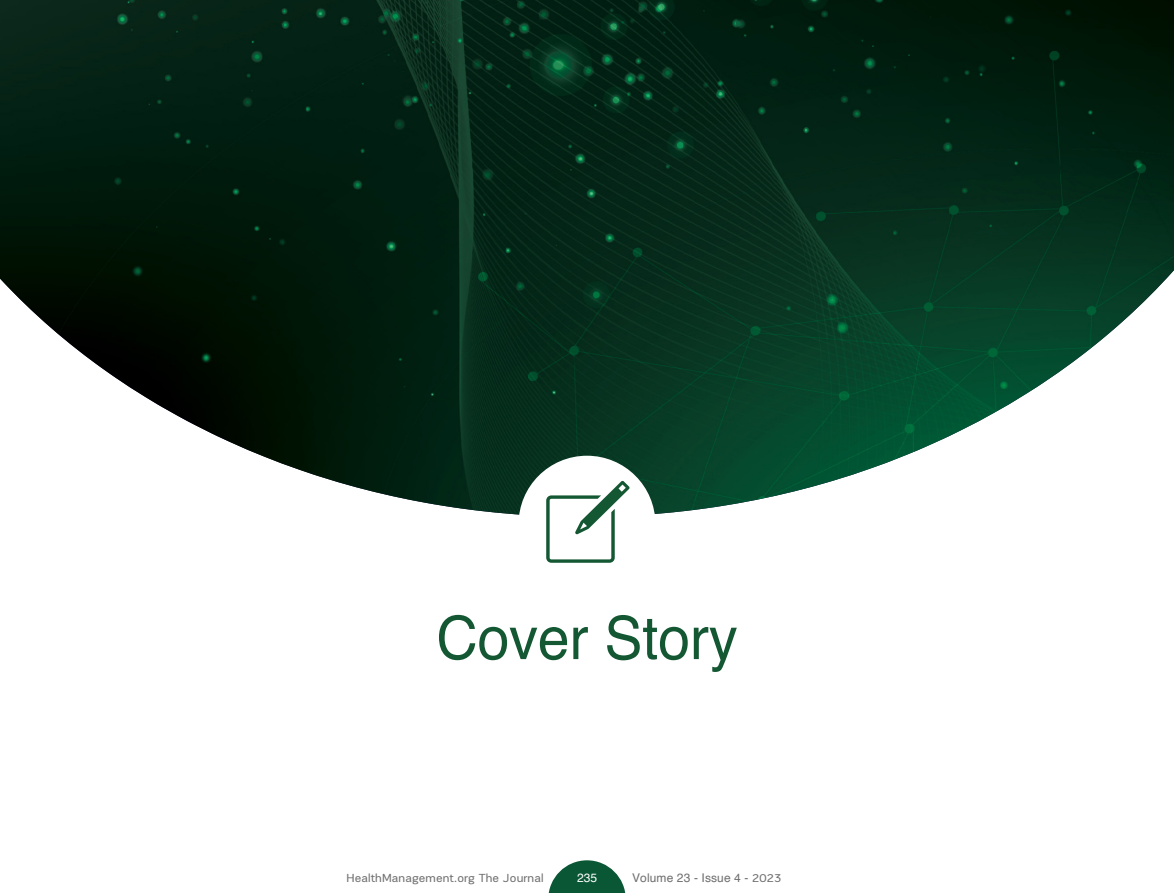
<style>
.page{position:relative;width:1174px;height:893px;background:#fff}
.page>*{position:absolute;margin:0;border:0;box-sizing:border-box;transform-origin:0 0}
.t1{font:60px "Helvetica";color:#145733;scale:.95 1}
.t2{font:12px "PRC Fidelity";letter-spacing:.01em;color:#706f6f}
.t3{font:12px "Helvetica";letter-spacing:.01em;color:#706f6f}
.t4{font:12px "Helvetica";color:#fff}
.s1{font-family:"PRC Fidelity"}
</style>
<div class="page">
<svg style="left:548px;top:860px;width:77px;height:33px"></svg>
<img style="left:0;top:0;width:1174px;height:515px">
<div style="left:518px;top:456px;width:137px;height:136px;background:#fff;border-radius:50%"></div>
<svg style="left:546px;top:481px;width:83px;height:82px"></svg>
<h1 class="t1" style="left:436px;top:592px;width:318px">Cover Story</h1>
<p class="t2" style="left:346px;top:871px;width:199px">HealthManagement.org The Journal</p>
<p class="t4" style="left:577px;top:869px;width:22px">235</p>
<p class="t3" style="left:632px;top:869px;width:151px">Volume 23 - Issue 4 - <span class="s1">2023</span></p>
</div>
